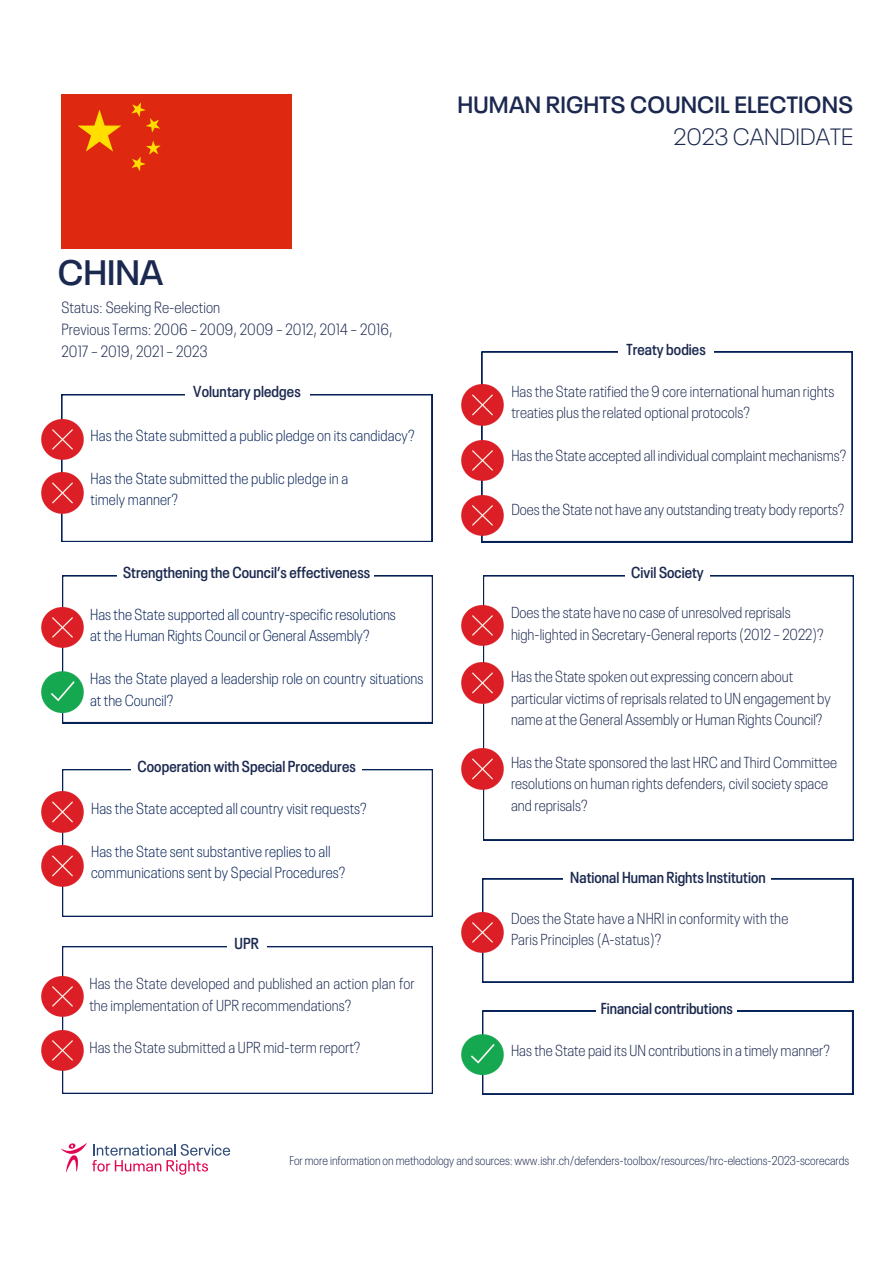
<style>
.page{position:relative;width:894px;height:1264px;background:#fff}
.page>*{position:absolute;margin:0;border:0;box-sizing:border-box;transform-origin:0 0}
.t1{font:600 35.1px "Neue Plak";color:#1b284f}
.t2{font:600 23.4px "Neue Plak";letter-spacing:.01em;color:#1b284f}
.t3{font:300 23.4px "Neue Plak";color:#1b284f}
.t4{font:300 condensed 16.05px "Neue Plak";letter-spacing:.01em;color:#1b284f}
.t5{font:300 condensed 15.75px/21.5px "Neue Plak";letter-spacing:.005em;color:#1b284f}
.t6{font:300 condensed 15.75px/21.5px "Neue Plak";letter-spacing:.005em;color:#052157}
.t7{font:600 condensed 15.75px "Neue Plak";letter-spacing:.005em;color:#1b284f}
.t8{font:300 condensed 12.6px "Neue Plak";color:#1b284f}
</style>
<div class="page">
<svg style="left:61px;top:1143px;width:169px;height:31px"></svg>
<svg style="left:61px;top:394px;width:371px;height:148px"></svg>
<div style="left:185px;top:385px;width:125px;height:14px;background:#fff"></div>
<svg style="left:62px;top:575px;width:371px;height:148px"></svg>
<div style="left:117px;top:569px;width:256px;height:12px;background:#fff"></div>
<svg style="left:62px;top:769px;width:371px;height:147px"></svg>
<div style="left:131px;top:750px;width:230px;height:25px;background:#fff"></div>
<svg style="left:62px;top:946px;width:371px;height:147px"></svg>
<div style="left:227px;top:927px;width:40px;height:25px;background:#fff"></div>
<img style="left:42px;top:419px;width:41px;height:41px">
<img style="left:42px;top:473px;width:41px;height:40px">
<img style="left:42px;top:607px;width:41px;height:40px">
<svg style="left:482px;top:878px;width:370px;height:104px"></svg>
<svg style="left:482px;top:1010px;width:370px;height:84px"></svg>
<div style="left:596px;top:994px;width:140px;height:25px;background:#fff"></div>
<svg style="left:481px;top:352px;width:371px;height:190px"></svg>
<svg style="left:483px;top:575px;width:370px;height:265px"></svg>
<div style="left:624px;top:559px;width:85px;height:22px;background:#fff"></div>
<img style="left:42px;top:672px;width:41px;height:40px">
<img style="left:42px;top:791px;width:41px;height:41px">
<img style="left:42px;top:976px;width:41px;height:40px">
<img style="left:42px;top:1030px;width:41px;height:40px">
<img style="left:42px;top:845px;width:41px;height:41px">
<img style="left:461px;top:1034px;width:42px;height:40px">
<img style="left:461px;top:912px;width:42px;height:40px">
<img style="left:461px;top:748px;width:42px;height:41px">
<img style="left:461px;top:662px;width:42px;height:41px">
<img style="left:461px;top:605px;width:42px;height:40px">
<img style="left:461px;top:495px;width:42px;height:41px">
<img style="left:461px;top:385px;width:42px;height:40px">
<img style="left:461px;top:440px;width:42px;height:40px">
<div style="left:562px;top:862px;width:208px;height:27px;background:#fff"></div>
<div style="left:618px;top:336px;width:95px;height:21px;background:#fff"></div>
<div style="left:61px;top:95px;width:230px;height:153px;background:#de2910"></div>
<p class="t2" style="left:457px;top:85px;width:397px">HUMAN RIGHTS COUNCIL ELECTIONS</p>
<p class="t3" style="left:673px;top:116px;width:181px">2023 CANDIDATE</p>
<p class="t1" style="left:58px;top:242px;width:107px">CHINA</p>
<p class="t4" style="left:61px;top:293px;width:160px">Status: Seeking Re-election</p>
<p class="t4" style="left:61px;top:315px;width:332px">Previous Terms: 2006 – 2009, 2009 – 2012, 2014 – 2016,</p>
<p class="t4" style="left:61px;top:337px;width:147px">2017 – 2019, 2021 – 2023</p>
<p class="t7" style="left:193px;top:377px;width:109px">Voluntary pledges</p>
<p class="t6" style="left:90px;top:422px;width:325px">Has the State submitted a public pledge on its candidacy?</p>
<p class="t6" style="left:90px;top:465px;width:259px">Has the State submitted the public pledge in a</p>
<p class="t6" style="left:90px;top:487px;width:89px">timely manner?</p>
<p class="t7" style="left:123px;top:558px;width:248px">Strengthening the Council’s effectiveness</p>
<p class="t6" style="left:90px;top:601px;width:307px">Has the State supported all country-specific resolutions</p>
<p class="t6" style="left:90px;top:623px;width:281px">at the Human Rights Council or General Assembly?</p>
<p class="t6" style="left:90px;top:666px;width:334px">Has the State played a leadership role on country situations at the Council?</p>
<p class="t7" style="left:137px;top:752px;width:220px">Cooperation with Special Procedures</p>
<p class="t6" style="left:91px;top:795px;width:277px">Has the State accepted all country visit requests?</p>
<p class="t6" style="left:91px;top:838px;width:255px">Has the State sent substantive replies to all communications sent by Special Procedures?</p>
<p class="t7" style="left:234px;top:929px;width:26px">UPR</p>
<p class="t5" style="left:89px;top:970px;width:327px">Has the State developed and published an action plan for the implementation of UPR recommendations?</p>
<p class="t5" style="left:89px;top:1034px;width:272px">Has the State submitted a UPR mid-term report?</p>
<p class="t7" style="left:626px;top:335px;width:81px">Treaty bodies</p>
<p class="t5" style="left:511px;top:378px;width:324px">Has the State ratified the 9 core international human rights treaties plus the related optional protocols?</p>
<p class="t5" style="left:511px;top:442px;width:336px">Hasthe State accepted all individual complaint mechanisms?</p>
<p class="t5" style="left:511px;top:496px;width:334px">Doesthe State not have any outstanding treaty body reports?</p>
<p class="t7" style="left:631px;top:558px;width:74px">Civil Society</p>
<p class="t5" style="left:511px;top:600px;width:281px">Doesthe state have no case of unresolved reprisals</p>
<p class="t5" style="left:511px;top:621px;width:314px">high-lighted in Secretary-General reports(2012 – 2022)?</p>
<p class="t5" style="left:511px;top:664px;width:321px">Hasthe State spoken out expressing concern about particularvictims of reprisalsrelated to UN engagement by name at the General Assembly or Human Rights Council?</p>
<p class="t5" style="left:511px;top:749px;width:327px">Has the State sponsored the last HRC and Third Committee resolutions on human rights defenders, civil society space and reprisals?</p>
<p class="t7" style="left:570px;top:863px;width:197px">National Human Rights Institution</p>
<p class="t5" style="left:511px;top:905px;width:279px">Does the State have a NHRI in conformity with the</p>
<p class="t5" style="left:511px;top:926px;width:152px">Paris Principles (A-status)?</p>
<p class="t7" style="left:600px;top:994px;width:134px">Financial contributions</p>
<p class="t5" style="left:511px;top:1037px;width:320px">Hasthe State paid its UN contributionsin a timely manner?</p>
<p class="t8" style="left:289px;top:1149px;width:561px">For more information on methodology and sources: www.ishr.ch/defenders-toolbox/resources/hrc-elections-2023-scorecards</p>
</div>
